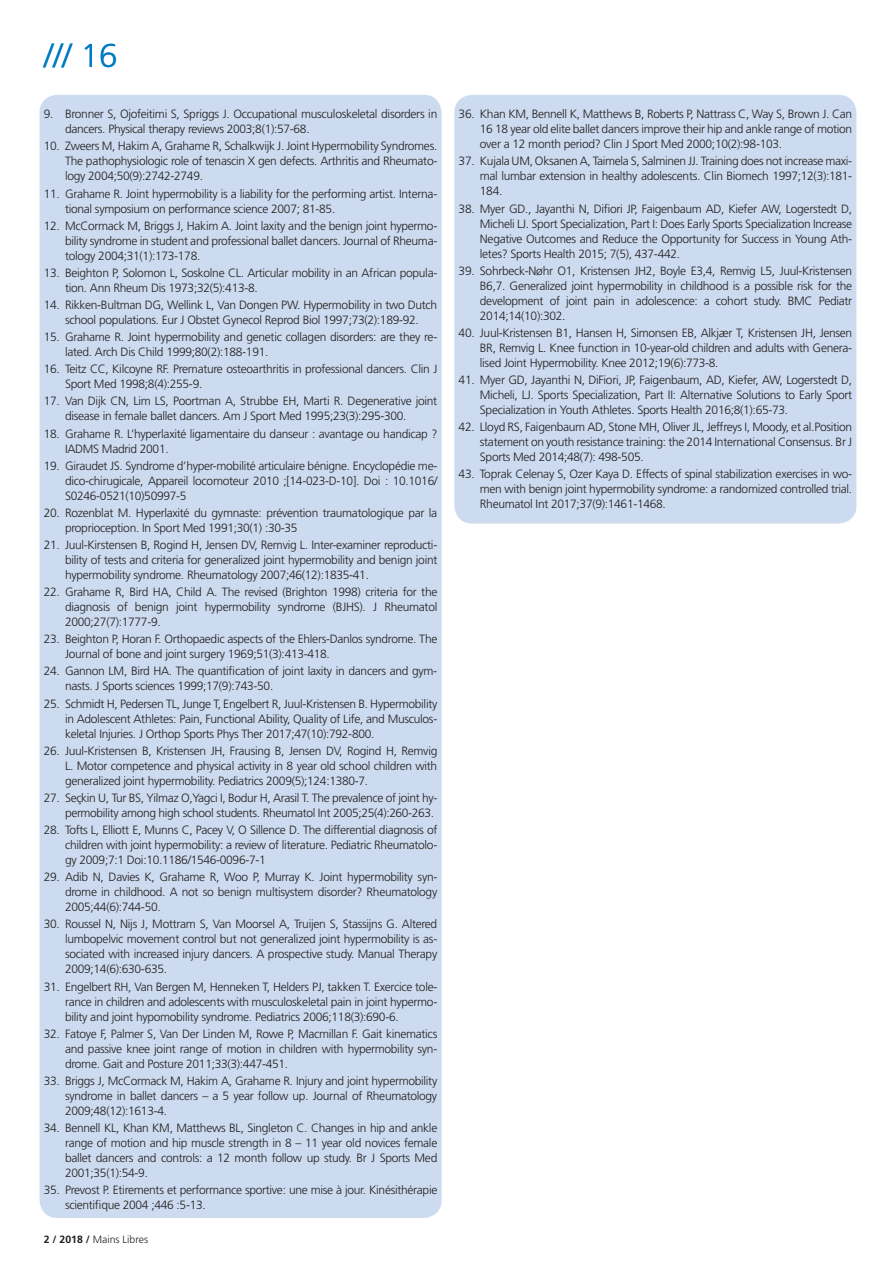
<style>
.page{position:relative;width:896px;height:1266px;background:#fff}
.page>*{position:absolute;margin:0;border:0;box-sizing:border-box;transform-origin:0 0}
.t1{font:300 33px "Frutiger";color:#007cc2}
.t2{font:300 12px/15px "Frutiger";letter-spacing:-.025em;color:#231f20;text-align:justify}
.t3{font:300 10.5px "Frutiger";color:#231f20}
.s1{font-weight:700}
</style>
<div class="page">
<div style="left:40px;top:95px;width:401px;height:1122px;background:#ccdbef;border-radius:18px"></div>
<div style="left:454px;top:95px;width:402px;height:428px;background:#ccdbef;border-radius:18px"></div>
<h1 class="t1" style="left:44px;top:37px;width:75px">/// 16</h1>
<p class="t2" style="left:65px;top:107px;width:374px;text-indent:-21px">9. Bronner S, Ojofeitimi S, Spriggs J. Occupational musculoskeletal disorders in dancers. Physical therapy reviews 2003;8(1):57-68.</p>
<p class="t2" style="left:65px;top:139px;width:374px;text-indent:-21px">10. Zweers M, Hakim A, Grahame R, Schalkwijk J. Joint Hypermobility Syndromes.<br>The pathophysiologic role of tenascin X gen defects. Arthritis and Rheumato&shy;logy 2004;50(9):2742-2749.</p>
<p class="t2" style="left:65px;top:186px;width:374px;text-indent:-21px">11. Grahame R. Joint hypermobility is a liability for the performing artist. Interna&shy;tional symposium on performance science 2007; 81-85.</p>
<p class="t2" style="left:65px;top:218px;width:374px;text-indent:-21px">12. McCormack M, Briggs J, Hakim A. Joint laxity and the benign joint hypermo&shy;bility syndrome in student and professional ballet dancers. Journal of Rheuma&shy;tology 2004;31(1):173-178.</p>
<p class="t2" style="left:65px;top:265px;width:374px;text-indent:-21px">13. Beighton P, Solomon L, Soskolne CL. Articular mobility in an African popula&shy;tion. Ann Rheum Dis 1973;32(5):413-8.</p>
<p class="t2" style="left:44px;top:297px;width:395px;text-align:center">14. Rikken-Bultman DG, Wellink L, Van Dongen PW. Hypermobility in two Dutch school populations. Eur J Obstet Gynecol Reprod Biol 1997;73(2):189-92.</p>
<p class="t2" style="left:65px;top:330px;width:374px;text-indent:-21px">15. Grahame R. Joint hypermobility and genetic collagen disorders: are they re&shy;lated. Arch Dis Child 1999;80(2):188-191.</p>
<p class="t2" style="left:65px;top:362px;width:374px;text-indent:-21px">16. Teitz CC, Kilcoyne RF. Premature osteoarthritis in professional dancers. Clin J<br>Sport Med 1998;8(4):255-9.</p>
<p class="t2" style="left:65px;top:394px;width:373px;text-indent:-21px">17. Van Dijk CN, Lim LS, Poortman A, Strubbe EH, Marti R. Degenerative joint disease in female ballet dancers. Am J Sport Med 1995;23(3):295-300.</p>
<p class="t2" style="left:65px;top:426px;width:374px;text-indent:-21px">18. Grahame R. L’hyperlaxité ligamentaire du danseur : avantage ou handicap ?<br>IADMS Madrid 2001.</p>
<p class="t2" style="left:65px;top:458px;width:374px;text-indent:-21px">19. Giraudet JS. Syndrome d’hyper-mobilité articulaire bénigne. Encyclopédie me&shy;dico-chirugicale, Appareil locomoteur 2010 ;[14-023-D-10]. Doi : 10.1016/ S0246-0521(10)50997-5</p>
<p class="t2" style="left:65px;top:505px;width:374px;text-indent:-21px">20. Rozenblat M. Hyperlaxité du gymnaste: prévention traumatologique par la proprioception. In Sport Med 1991;30(1) :30-35</p>
<p class="t2" style="left:65px;top:537px;width:374px;text-indent:-21px">21. Juul-Kirstensen B, Rogind H, Jensen DV, Remvig L. Inter-examiner reproducti&shy;bility of tests and criteria for generalized joint hypermobility and benign joint hypermobility syndrome. Rheumatology 2007;46(12):1835-41.</p>
<p class="t2" style="left:65px;top:584px;width:374px;text-indent:-21px">22. Grahame R, Bird HA, Child A. The revised (Brighton 1998) criteria for the diagnosis of benign joint hypermobility syndrome (BJHS). J Rheumatol 2000;27(7):1777-9.</p>
<p class="t2" style="left:65px;top:632px;width:374px;text-indent:-21px">23. Beighton P, Horan F. Orthopaedic aspects of the Ehlers-Danlos syndrome. The<br>Journal of bone and joint surgery 1969;51(3):413-418.</p>
<p class="t2" style="left:65px;top:664px;width:374px;text-indent:-21px">24. Gannon LM, Bird HA. The quantification of joint laxity in dancers and gym&shy;nasts. J Sports sciences 1999;17(9):743-50.</p>
<p class="t2" style="left:65px;top:696px;width:374px;text-indent:-21px">25. Schmidt H, Pedersen TL, Junge T, Engelbert R, Juul-Kristensen B. Hypermobility in Adolescent Athletes: Pain, Functional Ability, Quality of Life, and Musculos&shy;keletal Injuries. J Orthop Sports Phys Ther 2017;47(10):792-800.</p>
<p class="t2" style="left:65px;top:743px;width:374px;text-indent:-21px">26. Juul-Kristensen B, Kristensen JH, Frausing B, Jensen DV, Rogind H, Remvig L. Motor competence and physical activity in 8 year old school children with generalized joint hypermobility. Pediatrics 2009(5);124:1380-7.</p>
<p class="t2" style="left:44px;top:790px;width:395px;text-align:right">27. Seçkin U, Tur BS, Yilmaz O,Yagci I, Bodur H, Arasil T. The prevalence of joint hy&shy;permobility among high school students. Rheumatol Int 2005;25(4):260-263.</p>
<p class="t2" style="left:65px;top:822px;width:374px;text-indent:-21px">28. Tofts L, Elliott E, Munns C, Pacey V, O Sillence D. The differential diagnosis of children with joint hypermobility: a review of literature. Pediatric Rheumatolo&shy;gy 2009;7:1 Doi:10.1186/1546-0096-7-1</p>
<p class="t2" style="left:65px;top:869px;width:374px;text-indent:-21px">29. Adib N, Davies K, Grahame R, Woo P, Murray K. Joint hypermobility syn&shy;drome in childhood. A not so benign multisystem disorder? Rheumatology 2005;44(6):744-50.</p>
<p class="t2" style="left:65px;top:916px;width:374px;text-indent:-21px">30. Roussel N, Nijs J, Mottram S, Van Moorsel A, Truijen S, Stassijns G. Altered lumbopelvic movement control but not generalized joint hypermobility is as&shy;sociated with increased injury dancers. A prospective study. Manual Therapy 2009;14(6):630-635.</p>
<p class="t2" style="left:65px;top:979px;width:374px;text-indent:-21px">31. Engelbert RH, Van Bergen M, Henneken T, Helders PJ, takken T. Exercice tole&shy;rance in children and adolescents with musculoskeletal pain in joint hypermo&shy;bility and joint hypomobility syndrome. Pediatrics 2006;118(3):690-6.</p>
<p class="t2" style="left:65px;top:1026px;width:374px;text-indent:-21px">32. Fatoye F, Palmer S, Van Der Linden M, Rowe P, Macmillan F. Gait kinematics and passive knee joint range of motion in children with hypermobility syn&shy;drome. Gait and Posture 2011;33(3):447-451.</p>
<p class="t2" style="left:65px;top:1073px;width:374px;text-indent:-21px">33. Briggs J, McCormack M, Hakim A, Grahame R. Injury and joint hypermobility syndrome in ballet dancers – a 5 year follow up. Journal of Rheumatology 2009;48(12):1613-4.</p>
<p class="t2" style="left:65px;top:1120px;width:374px;text-indent:-21px">34. Bennell KL, Khan KM, Matthews BL, Singleton C. Changes in hip and ankle range of motion and hip muscle strength in 8 – 11 year old novices female ballet dancers and controls: a 12 month follow up study. Br J Sports Med 2001;35(1):54-9.</p>
<p class="t2" style="left:65px;top:1182px;width:374px;text-indent:-21px">35. Prevost P. Etirements et performance sportive: une mise à jour. Kinésithérapie scientifique 2004 ;446 :5-13.</p>
<p class="t3" style="left:44px;top:1233px;width:106px"><span class="s1">2 / 2018 /</span> Mains Libres</p>
<p class="t2" style="left:480px;top:107px;width:374px;text-indent:-21px">36. Khan KM, Bennell K, Matthews B, Roberts P, Nattrass C, Way S, Brown J. Can 16 18 year old elite ballet dancers improve their hip and ankle range of motion over a 12 month period? Clin J Sport Med 2000;10(2):98-103.</p>
<p class="t2" style="left:480px;top:154px;width:374px;text-indent:-21px">37. Kujala UM, Oksanen A, Taimela S, Salminen JJ. Training does not increase maxi&shy;mal lumbar extension in healthy adolescents. Clin Biomech 1997;12(3):181- 184.</p>
<p class="t2" style="left:480px;top:201px;width:374px;text-indent:-21px">38. Myer GD., Jayanthi N, Difiori JP, Faigenbaum AD, Kiefer AW, Logerstedt D, Micheli LJ. Sport Specialization, Part I: Does Early Sports Specialization Increase Negative Outcomes and Reduce the Opportunity for Success in Young Ath&shy;letes? Sports Health 2015; 7(5), 437-442.</p>
<p class="t2" style="left:480px;top:263px;width:374px;text-indent:-21px">39. Sohrbeck-Nøhr O1, Kristensen JH2, Boyle E3,4, Remvig L5, Juul-Kristensen B6,7. Generalized joint hypermobility in childhood is a possible risk for the development of joint pain in adolescence: a cohort study. BMC Pediatr 2014;14(10):302.</p>
<p class="t2" style="left:480px;top:325px;width:374px;text-indent:-21px">40. Juul-Kristensen B1, Hansen H, Simonsen EB, Alkjær T, Kristensen JH, Jensen BR, Remvig L. Knee function in 10-year-old children and adults with Genera&shy;lised Joint Hypermobility. Knee 2012;19(6):773-8.</p>
<p class="t2" style="left:480px;top:372px;width:374px;text-indent:-21px">41. Myer GD, Jayanthi N, DiFiori, JP, Faigenbaum, AD, Kiefer, AW, Logerstedt D, Micheli, LJ. Sports Specialization, Part II: Alternative Solutions to Early Sport Specialization in Youth Athletes. Sports Health 2016;8(1):65-73.</p>
<p class="t2" style="left:480px;top:419px;width:374px;text-indent:-21px">42. Lloyd RS, Faigenbaum AD, Stone MH, Oliver JL, Jeffreys I, Moody, et al.Position statement on youth resistance training: the 2014 International Consensus. Br J Sports Med 2014;48(7): 498-505.</p>
<p class="t2" style="left:480px;top:467px;width:374px;text-indent:-21px">43. Toprak Celenay S, Ozer Kaya D. Effects of spinal stabilization exercises in wo&shy;men with benign joint hypermobility syndrome: a randomized controlled trial.<br>Rheumatol Int 2017;37(9):1461-1468.</p>
</div>
